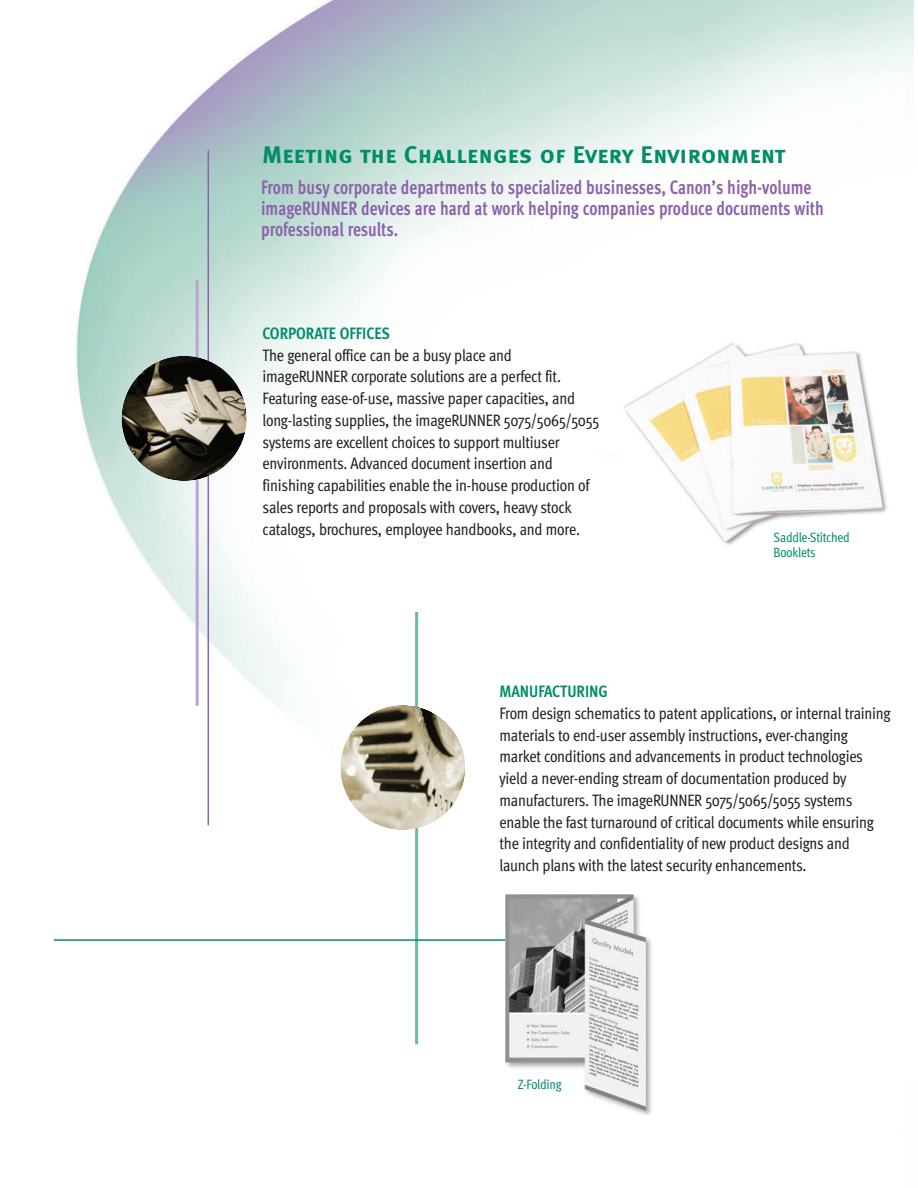
<style>
.page{position:relative;width:918px;height:1188px;background:#fff}
.page>*{position:absolute;margin:0;border:0;box-sizing:border-box;transform-origin:0 0}
.t1{font:24px "Meta Bold Caps";letter-spacing:.015em;color:#008d68}
.t2{font:700 19.5px/21px "Meta Cond";color:#8c62aa;scale:.9 1}
.t3{font:16.5px/21.8px "Meta Cond";letter-spacing:-.015em;color:#231f20}
.t4{font:700 16.5px "Meta Cond";color:#008d68}
.t5{font:13.5px/15px "Meta Cond Book LF";letter-spacing:-.015em;color:#008d68}
</style>
<div class="page">
<img style="left:76px;top:0;width:832px;height:1063px">
<hr style="left:196px;top:280px;width:3px;height:426px;background:#bba5cf">
<hr style="left:208px;top:150px;width:1px;height:675px;background:#8c62aa">
<img style="left:122px;top:356px;width:125px;height:125px;border-radius:50%">
<hr style="left:415px;top:612px;width:3px;height:432px;background:#70b9a7">
<img style="left:340px;top:705px;width:126px;height:125px;border-radius:50%">
<hr style="left:54px;top:939px;width:558px;height:2px;background:#008d68">
<img style="left:506px;top:895px;width:151px;height:220px">
<img style="left:619px;top:338px;width:289px;height:215px">
<h1 class="t1" style="left:262px;top:146px;width:525px">Meeting the Challenges of Every Environment</h1>
<p class="t2" style="left:261px;top:178px;width:627px">From busy corporate departments to specialized businesses, Canon’s high-volume imageRUNNER devices are hard at work helping companies produce documents with professional results.</p>
<p class="t4" style="left:263px;top:327px;width:129px">CORPORATE OFFICES</p>
<p class="t3" style="left:263px;top:345px;width:338px">The general office can be a busy place and imageRUNNER corporate solutions are a perfect fit.<br>Featuring ease-of-use, massive paper capacities, and long-lasting supplies, the imageRUNNER 5075/5065/5055 systems are excellent choices to support multiuser environments. Advanced document insertion and finishing capabilities enable the in-house production of sales reports and proposals with covers, heavy stock catalogs, brochures, employee handbooks, and more.</p>
<p class="t5" style="left:774px;top:531px;width:78px">Saddle-Stitched<br>Booklets</p>
<p class="t4" style="left:500px;top:685px;width:110px">MANUFACTURING</p>
<p class="t3" style="left:499px;top:704px;width:393px">From design schematics to patent applications, or internal training materials to end-user assembly instructions, ever-changing market conditions and advancements in product technologies yield a never-ending stream of documentation produced by manufacturers. The imageRUNNER 5075/5065/5055 systems enable the fast turnaround of critical documents while ensuring the integrity and confidentiality of new product designs and launch plans with the latest security enhancements.</p>
<p class="t5" style="left:518px;top:1077px;width:45px">Z-Folding</p>
</div>
